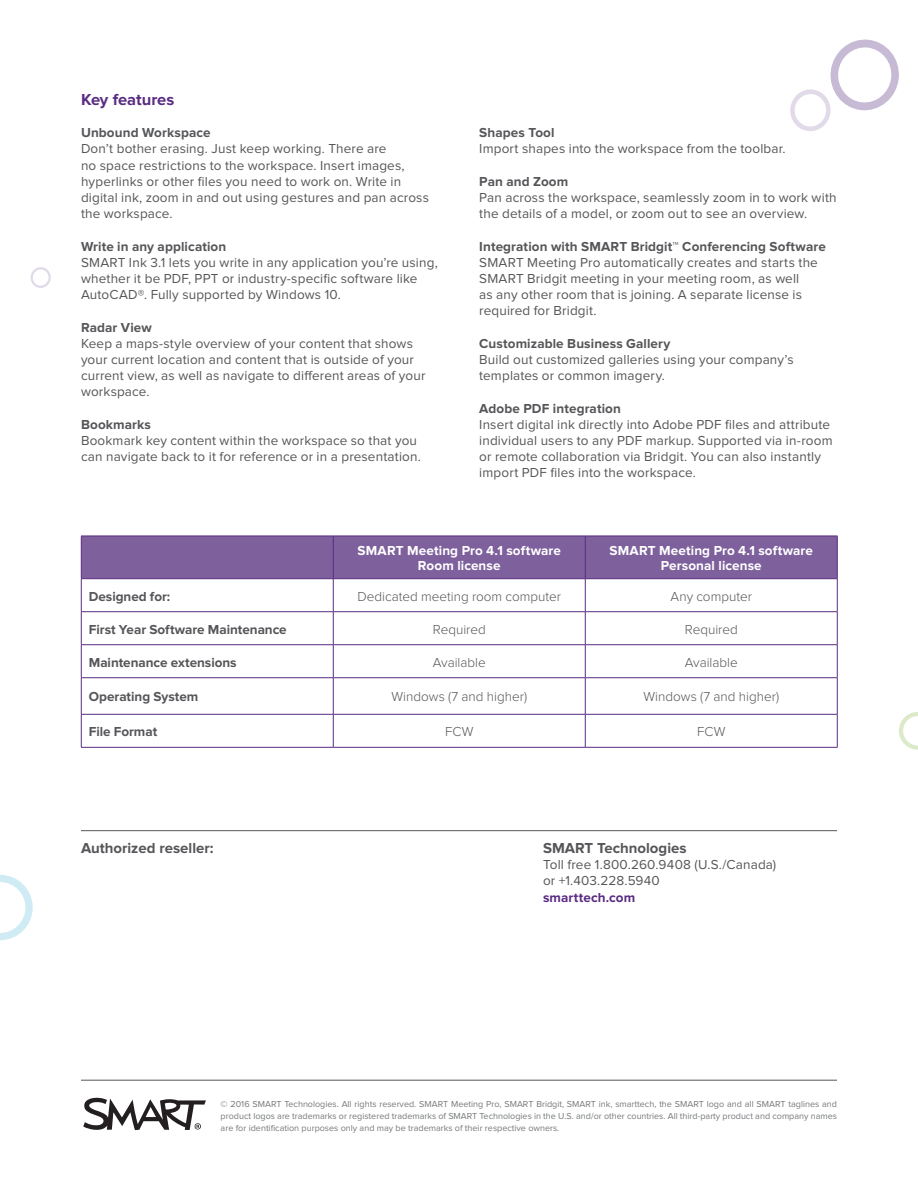
<style>
.page{position:relative;width:918px;height:1188px;background:#fff}
.page>*{position:absolute;margin:0;border:0;box-sizing:border-box;transform-origin:0 0}
.section_head_span_co{font:700 16.5px "Proxima Nova";color:#592c82}
.reseller{font:700 15px "Proxima Nova";color:#555659}
.body_copy{font:13.5px/16.2px "Proxima Nova";letter-spacing:.01em;color:#555659}
.subhead{font:700 13.5px "Proxima Nova";letter-spacing:.01em;color:#555659}
.TABLE_body_copy{font:300 13.5px "Proxima Nova";color:#555659}
.TABLE_subhead{font:700 13.5px "Proxima Nova";color:#555659}
.TABLE_head{font:700 13.5px/15px "Proxima Nova";letter-spacing:.01em;color:#fff;text-align:center}
.mousetype{font:9px/12px "Proxima Nova";color:#76787b;text-align:justify}
.s1{font-weight:700;color:#592c82}
</style>
<div class="page">
<hr style="left:81px;top:830px;width:756px;height:1px;background:#555659">
<svg style="left:83px;top:1097px;width:123px;height:34px"></svg>
<hr style="left:81px;top:1080px;width:756px;height:1px;background:#555659">
<svg style="left:790px;top:39px;width:109px;height:92px"></svg>
<svg style="left:30px;top:267px;width:21px;height:21px"></svg>
<svg style="left:899px;top:712px;width:19px;height:38px"></svg>
<svg style="left:0;top:875px;width:33px;height:65px"></svg>
<div style="left:82px;top:537px;width:755px;height:41px;background:#7e609d"></div>
<hr style="left:333px;top:579px;width:1px;height:32px;background:#592c82">
<hr style="left:585px;top:579px;width:1px;height:32px;background:#592c82">
<hr style="left:81px;top:611px;width:252px;height:1px;background:#592c82">
<hr style="left:333px;top:611px;width:252px;height:1px;background:#592c82">
<hr style="left:333px;top:612px;width:1px;height:32px;background:#592c82">
<hr style="left:585px;top:611px;width:253px;height:1px;background:#592c82">
<hr style="left:585px;top:612px;width:1px;height:32px;background:#592c82">
<hr style="left:81px;top:644px;width:252px;height:1px;background:#592c82">
<hr style="left:333px;top:644px;width:252px;height:1px;background:#592c82">
<hr style="left:333px;top:645px;width:1px;height:32px;background:#592c82">
<hr style="left:585px;top:644px;width:253px;height:1px;background:#592c82">
<hr style="left:585px;top:645px;width:1px;height:32px;background:#592c82">
<hr style="left:81px;top:677px;width:252px;height:1px;background:#592c82">
<hr style="left:333px;top:677px;width:252px;height:1px;background:#592c82">
<hr style="left:333px;top:678px;width:1px;height:36px;background:#592c82">
<hr style="left:585px;top:677px;width:253px;height:1px;background:#592c82">
<hr style="left:585px;top:678px;width:1px;height:36px;background:#592c82">
<hr style="left:81px;top:714px;width:252px;height:1px;background:#592c82">
<hr style="left:333px;top:714px;width:252px;height:1px;background:#592c82">
<hr style="left:333px;top:715px;width:1px;height:32px;background:#592c82">
<hr style="left:585px;top:714px;width:253px;height:1px;background:#592c82">
<hr style="left:585px;top:715px;width:1px;height:32px;background:#592c82">
<hr style="left:81px;top:578px;width:252px;height:1px;background:#592c82">
<hr style="left:81px;top:579px;width:1px;height:32px;background:#592c82">
<hr style="left:333px;top:578px;width:252px;height:1px;background:#592c82">
<hr style="left:585px;top:578px;width:253px;height:1px;background:#592c82">
<hr style="left:837px;top:579px;width:1px;height:32px;background:#592c82">
<hr style="left:81px;top:612px;width:1px;height:32px;background:#592c82">
<hr style="left:837px;top:612px;width:1px;height:32px;background:#592c82">
<hr style="left:81px;top:645px;width:1px;height:32px;background:#592c82">
<hr style="left:837px;top:645px;width:1px;height:32px;background:#592c82">
<hr style="left:81px;top:678px;width:1px;height:36px;background:#592c82">
<hr style="left:837px;top:678px;width:1px;height:36px;background:#592c82">
<hr style="left:81px;top:715px;width:1px;height:32px;background:#592c82">
<hr style="left:837px;top:715px;width:1px;height:32px;background:#592c82">
<hr style="left:81px;top:747px;width:252px;height:1px;background:#592c82">
<hr style="left:333px;top:747px;width:252px;height:1px;background:#592c82">
<hr style="left:585px;top:747px;width:253px;height:1px;background:#592c82">
<hr style="left:81px;top:536px;width:1px;height:42px;background:#592c82">
<hr style="left:81px;top:536px;width:252px;height:1px;background:#592c82">
<hr style="left:333px;top:536px;width:252px;height:1px;background:#592c82">
<hr style="left:585px;top:536px;width:253px;height:1px;background:#592c82">
<hr style="left:333px;top:536px;width:1px;height:42px;background:#592c82">
<hr style="left:585px;top:536px;width:1px;height:42px;background:#592c82">
<hr style="left:837px;top:536px;width:1px;height:42px;background:#592c82">
<p class="section_head_span_co" style="left:81px;top:90px;width:95px">Key features</p>
<p class="subhead" style="left:81px;top:125px;width:131px">Unbound Workspace</p>
<p class="body_copy" style="left:81px;top:141px;width:350px">Don’t bother erasing. Just keep working. There are<br>no space restrictions to the workspace. Insert images, hyperlinks or other files you need to work on. Write in digital ink, zoom in and out using gestures and pan across the workspace.</p>
<p class="subhead" style="left:81px;top:238px;width:147px">Write in any application</p>
<p class="body_copy" style="left:81px;top:255px;width:358px">SMART Ink 3.1 lets you write in any application you’re using, whether it be PDF, PPT or industry-specific software like<br>AutoCAD®. Fully supported by Windows 10.</p>
<p class="subhead" style="left:81px;top:319px;width:72px">Radar View</p>
<p class="body_copy" style="left:81px;top:336px;width:346px">Keep a maps-style overview of your content that shows your current location and content that is outside of your current view, as well as navigate to different areas of your workspace.</p>
<p class="subhead" style="left:81px;top:417px;width:72px">Bookmarks</p>
<p class="body_copy" style="left:81px;top:433px;width:341px">Bookmark key content within the workspace so that you can navigate back to it for reference or in a presentation.</p>
<p class="subhead" style="left:479px;top:125px;width:77px">Shapes Tool</p>
<p class="body_copy" style="left:479px;top:141px;width:308px">Import shapes into the workspace from the toolbar.</p>
<p class="subhead" style="left:479px;top:174px;width:91px">Pan and Zoom</p>
<p class="body_copy" style="left:479px;top:190px;width:359px">Pan across the workspace, seamlessly zoom in to work with the details of a model, or zoom out to see an overview.</p>
<p class="subhead" style="left:479px;top:238px;width:348px">Integration with SMART Bridgit™ Conferencing Software</p>
<p class="body_copy" style="left:479px;top:255px;width:340px">SMART Meeting Pro automatically creates and starts the SMART Bridgit meeting in your meeting room, as well<br>as any other room that is joining. A separate license is required for Bridgit.</p>
<p class="subhead" style="left:479px;top:336px;width:193px">Customizable Business Gallery</p>
<p class="body_copy" style="left:479px;top:352px;width:316px">Build out customized galleries using your company’s templates or common imagery.</p>
<p class="subhead" style="left:479px;top:400px;width:143px">Adobe PDF integration</p>
<p class="body_copy" style="left:479px;top:417px;width:355px">Insert digital ink directly into Adobe PDF files and attribute individual users to any PDF markup. Supported via in-room or remote collaboration via Bridgit. You can also instantly import PDF files into the workspace.</p>
<p class="TABLE_head" style="left:358px;top:543px;width:205px">SMART Meeting Pro 4.1 software<br>Room license</p>
<p class="TABLE_head" style="left:610px;top:543px;width:205px">SMART Meeting Pro 4.1 software<br>Personal license</p>
<p class="TABLE_subhead" style="left:89px;top:588px;width:83px">Designed for:</p>
<p class="TABLE_body_copy" style="left:358px;top:588px;width:205px">Dedicated meeting room computer</p>
<p class="TABLE_body_copy" style="left:671px;top:588px;width:83px">Any computer</p>
<p class="TABLE_subhead" style="left:89px;top:621px;width:200px">First Year Software Maintenance</p>
<p class="TABLE_body_copy" style="left:433px;top:621px;width:54px">Required</p>
<p class="TABLE_body_copy" style="left:685px;top:621px;width:54px">Required</p>
<p class="TABLE_subhead" style="left:89px;top:654px;width:149px">Maintenance extensions</p>
<p class="TABLE_body_copy" style="left:433px;top:654px;width:55px">Available</p>
<p class="TABLE_body_copy" style="left:685px;top:654px;width:55px">Available</p>
<p class="TABLE_subhead" style="left:89px;top:689px;width:111px">Operating System</p>
<p class="TABLE_body_copy" style="left:391px;top:689px;width:137px">Windows (7 and higher)</p>
<p class="TABLE_body_copy" style="left:643px;top:689px;width:137px">Windows (7 and higher)</p>
<p class="TABLE_subhead" style="left:89px;top:724px;width:70px">File Format</p>
<p class="TABLE_body_copy" style="left:445px;top:724px;width:30px">FCW</p>
<p class="TABLE_body_copy" style="left:697px;top:724px;width:30px">FCW</p>
<p class="reseller" style="left:81px;top:839px;width:134px">Authorized reseller:</p>
<p class="reseller" style="left:543px;top:839px;width:145px">SMART Technologies</p>
<p class="body_copy" style="left:543px;top:857px;width:235px">Toll free 1.800.260.9408 (U.S./Canada) or +1.403.228.5940<br><span class="s1">smarttech.com</span></p>
<p class="mousetype" style="left:221px;top:1098px;width:618px">© 2016 SMART Technologies. All rights reserved. SMART Meeting Pro, SMART Bridgit, SMART ink, smarttech, the SMART logo and all SMART taglines and product logos are trademarks or registered trademarks of SMART Technologies in the U.S. and/or other countries. All third-party product and company names are for identification purposes only and may be trademarks of their respective owners.</p>
</div>
